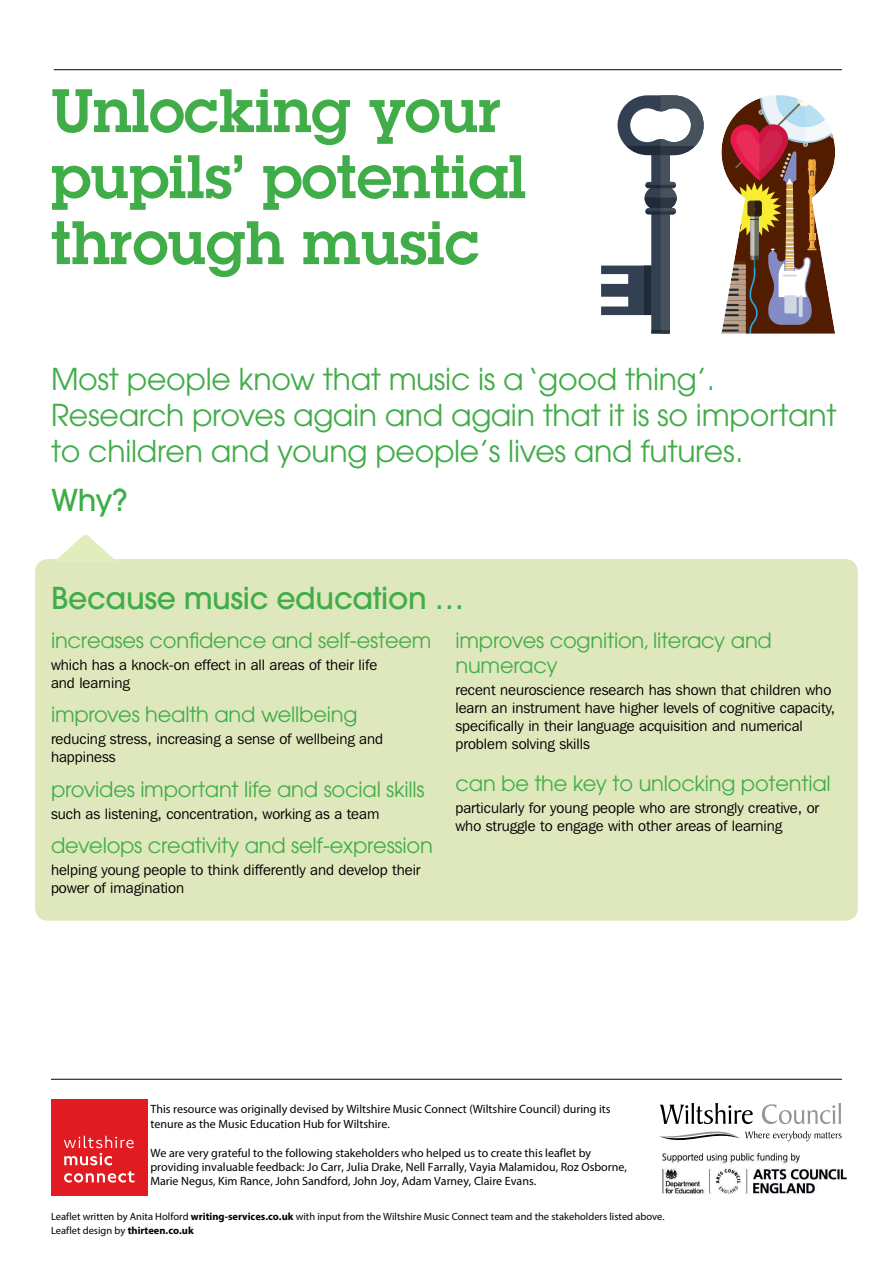
<style>
.page{position:relative;width:893px;height:1263px;background:#fff}
.page>*{position:absolute;margin:0;border:0;box-sizing:border-box;transform-origin:0 0}
.t1{font:600 60px/66px "Lubalin Graph";color:#41ad49}
.t2{font:30px/36px "Avant Garde";letter-spacing:-.01em;color:#41ad49}
.t3{font:500 30px "Avant Garde";letter-spacing:-.01em;color:#41ad49}
.t4{font:21px/25.2px "Avant Garde";letter-spacing:-.01em;color:#41ad49}
.t5{font:15px/18px "Franklin Gothic IT Cby BT";color:#000}
.t6{font:12px/14.4px "Myriad Pro";color:#000}
.t7{font:10.5px/14px "Myriad Pro";color:#000}
.s1{font-weight:700}
</style>
<div class="page">
<hr style="left:54px;top:69px;width:788px;height:1px;background:#000">
<svg style="left:601px;top:95px;width:234px;height:239px"></svg>
<svg style="left:651px;top:330px;width:19px;height:4px"></svg>
<div style="left:35px;top:559px;width:823px;height:362px;background:#dfe8bc;border-radius:13px"></div>
<svg style="left:57px;top:534px;width:57px;height:25px"></svg>
<div style="left:51px;top:1099px;width:96px;height:97px;background:#e11b22"></div>
<svg style="left:64px;top:1136px;width:70px;height:29px"></svg>
<svg style="left:64px;top:1171px;width:70px;height:11px"></svg>
<hr style="left:51px;top:1079px;width:791px;height:1px;background:#000">
<svg style="left:659px;top:1103px;width:183px;height:38px"></svg>
<img style="left:662px;top:1153px;width:185px;height:41px">
<h1 class="t1" style="left:51px;top:77px;width:477px">Unlocking your pupils’ potential through music</h1>
<h2 class="t2" style="left:51px;top:361px;width:787px">Most people know that music is a ‘good thing’.<br>Research proves again and again that it is so important to children and young people’s lives and futures.</h2>
<h2 class="t3" style="left:51px;top:482px;width:78px">Why?</h2>
<h2 class="t3" style="left:51px;top:579px;width:415px">Because music education …</h2>
<h3 class="t4" style="left:51px;top:627px;width:382px">increases confidence and self-esteem</h3>
<p class="t5" style="left:51px;top:655px;width:328px">which has a knock-on effect in all areas of their life and learning</p>
<h3 class="t4" style="left:51px;top:702px;width:308px">improves health and wellbeing</h3>
<p class="t5" style="left:51px;top:730px;width:334px">reducing stress, increasing a sense of wellbeing and happiness</p>
<h3 class="t4" style="left:51px;top:776px;width:375px">provides important life and social skills</h3>
<p class="t5" style="left:51px;top:804px;width:330px">such as listening, concentration, working as a team</p>
<h3 class="t4" style="left:51px;top:833px;width:383px">develops creativity and self-expression</h3>
<p class="t5" style="left:51px;top:861px;width:371px">helping young people to think differently and develop their power of imagination</p>
<h3 class="t4" style="left:455px;top:627px;width:318px">improves cognition, literacy and numeracy</h3>
<p class="t5" style="left:455px;top:681px;width:381px">recent neuroscience research has shown that children who learn an instrument have higher levels of cognitive capacity, specifically in their language acquisition and numerical problem solving skills</p>
<h3 class="t4" style="left:455px;top:770px;width:377px">can be the key to unlocking potential</h3>
<p class="t5" style="left:455px;top:798px;width:365px">particularly for young people who are strongly creative, or who struggle to engage with other areas of learning</p>
<p class="t6" style="left:150px;top:1102px;width:462px">This resource was originally devised by Wiltshire Music Connect (Wiltshire Council) during its tenure as the Music Education Hub for Wiltshire.</p>
<p class="t6" style="left:150px;top:1145px;width:478px">We are very grateful to the following stakeholders who helped us to create this leaflet by providing invaluable feedback: Jo Carr, Julia Drake, Nell Farrally, Vayia Malamidou, Roz Osborne,<br>Marie Negus, Kim Rance, John Sandford, John Joy, Adam Varney, Claire Evans.</p>
<p class="t7" style="left:51px;top:1209px;width:615px">Leaflet written by Anita Holford <span class="s1">writing-services.co.uk</span> with input from the Wiltshire Music Connect team and the stakeholders listed above.<br>Leaflet design by <span class="s1">thirteen.co.uk</span></p>
</div>
